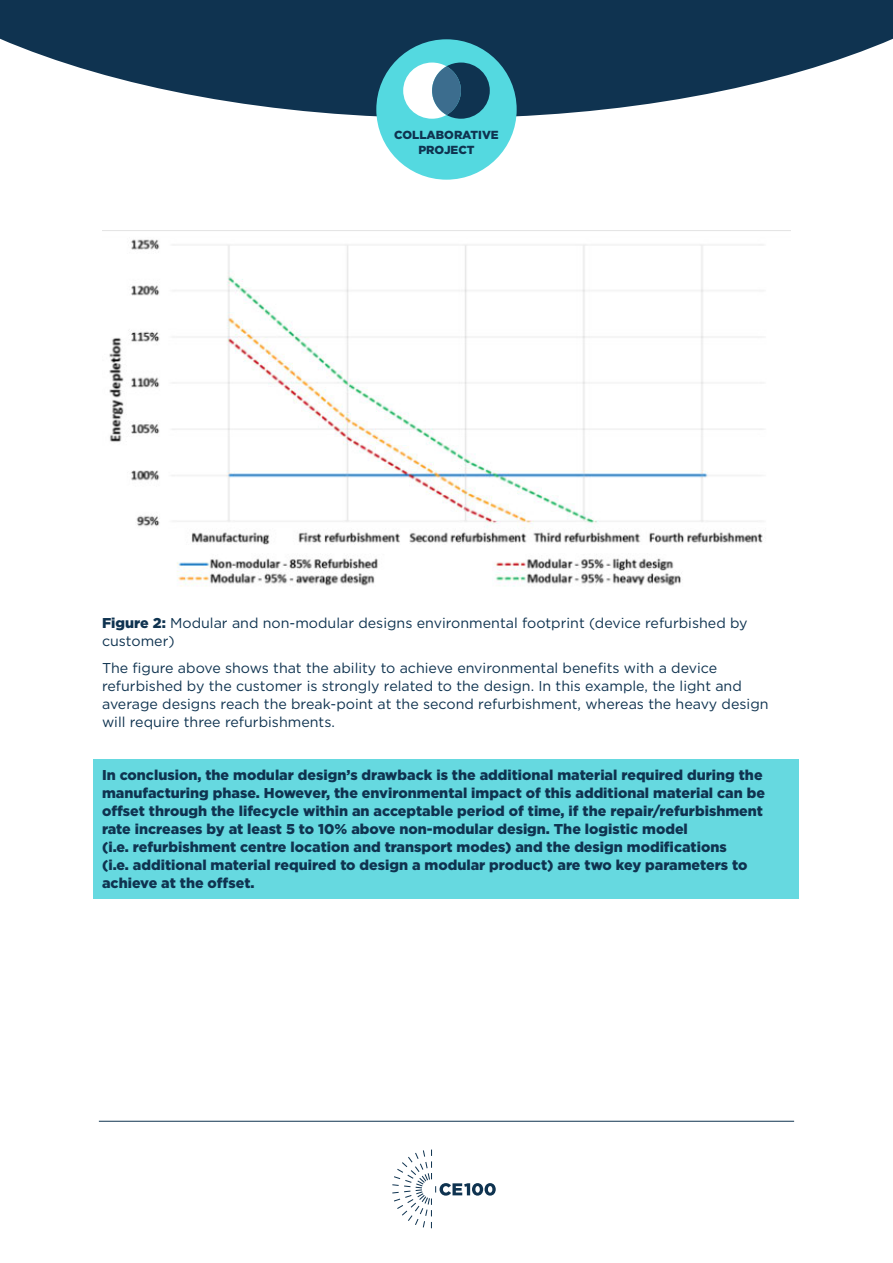
<style>
.page{position:relative;width:893px;height:1263px;background:#fff}
.page>*{position:absolute;margin:0;border:0;box-sizing:border-box;transform-origin:0 0}
.t1{font:900 14.25px/18px "Gotham";color:#0f3350}
.t2{font:14.25px/18px "Gotham";color:#0f3350}
.t3{font:900 11.7px/14.1px "Gotham";color:#0f3350;text-align:center}
.s1{font-weight:900}
</style>
<div class="page">
<svg style="left:0;top:0;width:893px;height:117px;fill:#0f3350"></svg>
<div style="left:376px;top:39px;width:141px;height:141px;background:#54d9e0;border-radius:50%"></div>
<svg style="left:403px;top:63px;width:87px;height:56px"></svg>
<div style="left:432px;top:66px;width:29px;height:49px;background:#3c6d8e;border-radius:50%"></div>
<svg style="left:392px;top:1149px;width:104px;height:79px"></svg>
<hr style="left:99px;top:1121px;width:695px;height:1px;background:#0f3350">
<div style="left:94px;top:760px;width:705px;height:139px;background:#66d9e0"></div>
<img style="left:102px;top:230px;width:689px;height:357px">
<p class="t3" style="left:394px;top:128px;width:106px">COLLABORATIVE<br>PROJECT</p>
<p class="t2" style="left:102px;top:614px;width:647px"><span class="s1">Figure 2:</span> Modular and non-modular designs environmental footprint (device refurbished by customer)</p>
<p class="t2" style="left:102px;top:658px;width:668px">The figure above shows that the ability to achieve environmental benefits with a device refurbished by the customer is strongly related to the design. In this example, the light and average designs reach the break-point at the second refurbishment, whereas the heavy design will require three refurbishments.</p>
<p class="t1" style="left:102px;top:765px;width:664px">In conclusion, the modular design’s drawback is the additional material required during the manufacturing phase. However, the environmental impact of this additional material can be offset through the lifecycle within an acceptable period of time, if the repair/refurbishment rate increases by at least 5 to 10% above non-modular design. The logistic model<br>(i.e. refurbishment centre location and transport modes) and the design modifications<br>(i.e. additional material required to design a modular product) are two key parameters to achieve at the offset.</p>
</div>
